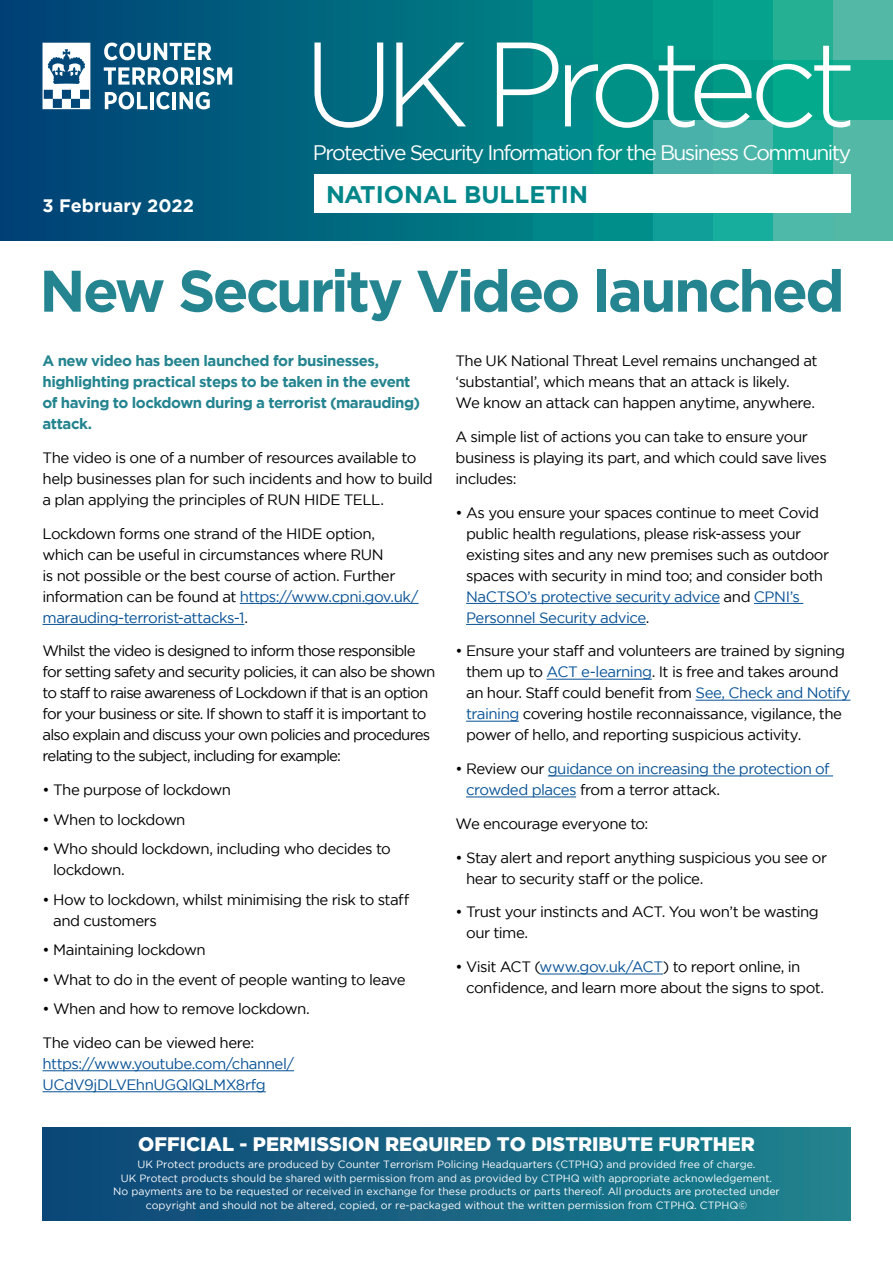
<style>
.page{position:relative;width:893px;height:1263px;background:#fff}
.page>*{position:absolute;margin:0;border:0;box-sizing:border-box;transform-origin:0 0}
.t1{font:300 119.85px "Gotham";letter-spacing:-.09em;color:#fff}
.t2{font:700 58.5px "Gotham";letter-spacing:-.045em;color:#24848f}
.t3{font:700 24px "Gotham";color:#01878a}
.t4{font:700 24px "Gotham";color:#1b8a8b}
.t5{font:21px "Gotham";letter-spacing:-.075em;color:#fff}
.t6{font:900 19.5px "Gotham";color:#fff}
.t7{font:700 18px "Gotham";color:#fff}
.Body{font:15px/21px "Gotham";letter-spacing:-.035em;color:#000}
.Body-2{font:15px/21px "Gotham";letter-spacing:-.055em;color:#000}
.First_para{font:700 15px/21px "Gotham";letter-spacing:-.03em;color:#24848f}
.Body-3{font:15px/21px "Gotham";letter-spacing:-.03em;color:#085296}
.t8{font:10.5px/13.5px "Gotham";color:#fff;text-align:center}
.s1{color:#085296}
.s2{color:#000}
</style>
<div class="page">
<div style="left:833px;top:0;width:60px;height:60px;background:#53b9a6"></div>
<div style="left:833px;top:60px;width:60px;height:60px;background:#16ae90"></div>
<div style="left:833px;top:120px;width:60px;height:60px;background:#53b9a6"></div>
<div style="left:833px;top:180px;width:60px;height:61px;background:#53b9a6"></div>
<div style="left:773px;top:0;width:60px;height:60px;background:#26b093"></div>
<div style="left:773px;top:60px;width:60px;height:60px;background:#04aa8c"></div>
<div style="left:773px;top:120px;width:60px;height:60px;background:#17ae97"></div>
<div style="left:773px;top:180px;width:60px;height:61px;background:#4fb9a9"></div>
<div style="left:713px;top:0;width:60px;height:60px;background:#05a38d"></div>
<div style="left:713px;top:60px;width:60px;height:60px;background:#009b86"></div>
<div style="left:713px;top:120px;width:60px;height:60px;background:#4db6aa"></div>
<div style="left:713px;top:180px;width:60px;height:61px;background:#18ae9d"></div>
<div style="left:652px;top:0;width:61px;height:60px;background:#019987"></div>
<div style="left:652px;top:60px;width:61px;height:60px;background:#009083"></div>
<div style="left:652px;top:120px;width:61px;height:60px;background:#4ab1aa"></div>
<div style="left:652px;top:180px;width:61px;height:61px;background:#10a099"></div>
<div style="left:592px;top:0;width:60px;height:60px;background:#009385"></div>
<div style="left:592px;top:60px;width:60px;height:60px;background:#009186"></div>
<div style="left:592px;top:120px;width:60px;height:60px;background:#009187"></div>
<div style="left:592px;top:180px;width:60px;height:61px;background:#008e8a"></div>
<div style="left:532px;top:0;width:60px;height:60px;background:#008c86"></div>
<div style="left:532px;top:60px;width:60px;height:60px;background:#008986"></div>
<div style="left:532px;top:120px;width:60px;height:60px;background:#008a8d"></div>
<div style="left:532px;top:180px;width:60px;height:61px;background:#01878a"></div>
<div style="left:0;top:0;width:532px;height:241px;background:linear-gradient(to right,#014077,#007f84)"></div>
<svg style="left:104px;top:43px;width:107px;height:17px"></svg>
<svg style="left:104px;top:67px;width:90px;height:18px"></svg>
<hr style="left:196px;top:67px;width:4px;height:18px;background:#fff">
<svg style="left:202px;top:67px;width:30px;height:18px"></svg>
<svg style="left:105px;top:92px;width:42px;height:17px"></svg>
<hr style="left:150px;top:92px;width:4px;height:17px;background:#fff">
<svg style="left:156px;top:92px;width:14px;height:17px"></svg>
<hr style="left:172px;top:92px;width:4px;height:17px;background:#fff">
<svg style="left:180px;top:92px;width:30px;height:17px"></svg>
<svg style="left:43px;top:43px;width:47px;height:66px"></svg>
<div style="left:314px;top:174px;width:536px;height:39px;background:#fff"></div>
<hr style="left:240px;top:603px;width:179px;height:1px;background:#085296">
<hr style="left:43px;top:624px;width:201px;height:1px;background:#085296">
<hr style="left:43px;top:1070px;width:251px;height:1px;background:#085296">
<hr style="left:43px;top:1091px;width:223px;height:1px;background:#085296">
<hr style="left:466px;top:603px;width:254px;height:1px;background:#085296">
<hr style="left:754px;top:603px;width:49px;height:1px;background:#085296">
<hr style="left:466px;top:624px;width:180px;height:1px;background:#085296">
<hr style="left:547px;top:679px;width:105px;height:1px;background:#085296">
<hr style="left:695px;top:700px;width:155px;height:1px;background:#085296">
<hr style="left:466px;top:721px;width:53px;height:1px;background:#085296">
<hr style="left:548px;top:776px;width:285px;height:1px;background:#085296">
<hr style="left:466px;top:797px;width:110px;height:1px;background:#085296">
<hr style="left:540px;top:974px;width:123px;height:1px;background:#085296">
<div style="left:43px;top:1128px;width:807px;height:92px;background:linear-gradient(to right,#0f4678,#1e828e)"></div>
<p class="t7" style="left:43px;top:195px;width:153px">3 February 2022</p>
<p class="t1" style="left:303px;top:19px;width:555px">UK Protect</p>
<p class="t5" style="left:313px;top:141px;width:540px">Protective Security Information for the Business Community</p>
<p class="t3" style="left:326px;top:180px;width:263px">NATIONAL BULLETIN</p>
<p class="t4" style="left:326px;top:180px;width:229px">INCIDENT UPDATE</p>
<p class="t2" style="left:39px;top:257px;width:807px">New Security Video launched</p>
<p class="First_para" style="left:43px;top:350px;width:379px">A new video has been launched for businesses, highlighting practical steps to be taken in the event of having to lockdown during a terrorist (marauding) attack.</p>
<p class="Body" style="left:43px;top:447px;width:392px">The video is one of a number of resources available to help businesses plan for such incidents and how to build a plan applying the principles of RUN HIDE TELL.</p>
<p class="Body" style="left:43px;top:522px;width:378px">Lockdown forms one strand of the HIDE option, which can be useful in circumstances where RUN<br>is not possible or the best course of action. Further information can be found at <span class="s1">https://www.cpni.gov.uk/ marauding-terrorist-attacks-1</span>.</p>
<p class="Body-2" style="left:43px;top:640px;width:394px">Whilst the video is designed to inform those responsible for setting safety and security policies, it can also be shown to staff to raise awareness of Lockdown if that is an option for your business or site. If shown to staff it is important to also explain and discuss your own policies and procedures relating to the subject, including for example:</p>
<p class="Body" style="left:43px;top:779px;width:190px">• The purpose of lockdown</p>
<p class="Body" style="left:43px;top:808px;width:145px">• When to lockdown</p>
<p class="Body" style="left:53px;top:838px;width:339px;text-indent:-11px">• Who should lockdown, including who decides to lockdown.</p>
<p class="Body" style="left:53px;top:888px;width:358px;text-indent:-11px">• How to lockdown, whilst minimising the risk to staff and customers</p>
<p class="Body" style="left:43px;top:939px;width:165px">• Maintaining lockdown</p>
<p class="Body" style="left:43px;top:968px;width:365px">• What to do in the event of people wanting to leave</p>
<p class="Body" style="left:43px;top:998px;width:269px">• When and how to remove lockdown.</p>
<p class="Body" style="left:43px;top:1032px;width:213px">The video can be viewed here:</p>
<p class="Body-3" style="left:43px;top:1053px;width:253px">https://www.youtube.com/channel/<br>UCdV9jDLVEhnUGQlQLMX8rfg</p>
<p class="Body" style="left:455px;top:350px;width:364px">The UK National Threat Level remains unchanged at ‘substantial’, which means that an attack is likely.<br>We know an attack can happen anytime, anywhere.</p>
<p class="Body" style="left:455px;top:426px;width:373px">A simple list of actions you can take to ensure your business is playing its part, and which could save lives includes:</p>
<p class="Body" style="left:466px;top:501px;width:365px;text-indent:-11px">• As you ensure your spaces continue to meet Covid public health regulations, please risk-assess your existing sites and any new premises such as outdoor spaces with security in mind too; and consider both <span class="s1">NaCTSO’s protective security advice</span> and <span class="s1">CPNI’s Personnel Security advice</span>.</p>
<p class="Body" style="left:466px;top:640px;width:386px;text-indent:-11px">• Ensure your staff and volunteers are trained by signing them up to <span class="s1">ACT e-learning</span>. It is free and takes around an hour. Staff could benefit from <span class="s1">See, Check and Notify training</span> covering hostile reconnaissance, vigilance, the power of hello, and reporting suspicious activity.</p>
<p class="Body-3" style="left:466px;top:758px;width:365px;text-indent:-11px"><span class="s2">• Review our</span> guidance on increasing the protection of crowded places <span class="s2">from a terror attack.</span></p>
<p class="Body" style="left:455px;top:813px;width:194px">We encourage everyone to:</p>
<p class="Body" style="left:466px;top:846px;width:362px;text-indent:-11px">• Stay alert and report anything suspicious you see or hear to security staff or the police.</p>
<p class="Body" style="left:466px;top:901px;width:354px;text-indent:-11px">• Trust your instincts and ACT. You won’t be wasting our time.</p>
<p class="Body" style="left:466px;top:956px;width:360px;text-indent:-11px">• Visit ACT (<span class="s1">www.gov.uk/ACT</span>) to report online, in confidence, and learn more about the signs to spot.</p>
<p class="t6" style="left:138px;top:1132px;width:618px">OFFICIAL - PERMISSION REQUIRED TO DISTRIBUTE FURTHER</p>
<p class="t8" style="left:113px;top:1158px;width:668px">UK Protect products are produced by Counter Terrorism Policing Headquarters (CTPHQ) and provided free of charge.<br>UK Protect products should be shared with permission from and as provided by CTPHQ with appropriate acknowledgement.<br>No payments are to be requested or received in exchange for these products or parts thereof. All products are protected under copyright and should not be altered, copied, or re-packaged without the written permission from CTPHQ. CTPHQ©</p>
</div>
